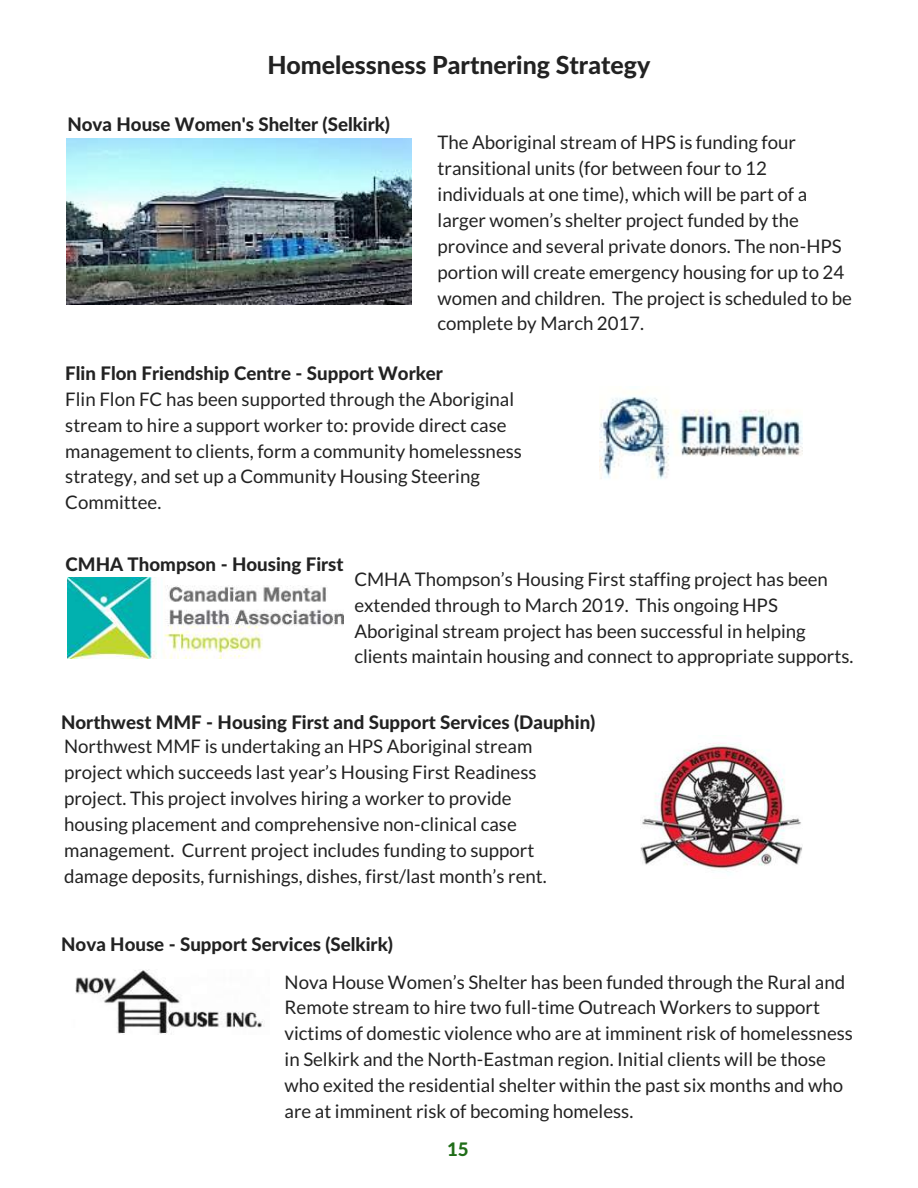
<style>
.page{position:relative;width:918px;height:1188px;background:#fff}
.page>*{position:absolute;margin:0;border:0;box-sizing:border-box;transform-origin:0 0}
.t1{font:800 24.9px "Lato";color:#222}
.t2{font:18.6px/26px "Lato";color:#222}
.t3{font:800 18.6px "Lato";color:#222}
.t4{font:800 18.6px "Lato";color:#206d18}
</style>
<div class="page">
<img style="left:66px;top:138px;width:346px;height:166px">
<img style="left:600px;top:397px;width:202px;height:82px">
<img style="left:68px;top:578px;width:275px;height:81px">
<img style="left:640px;top:743px;width:162px;height:129px">
<img style="left:75px;top:969px;width:190px;height:66px">
<h1 class="t1" style="left:267px;top:46px;width:384px">Homelessness Partnering Strategy</h1>
<p class="t3" style="left:67px;top:111px;width:324px">Nova House Women's Shelter (Selkirk)</p>
<p class="t2" style="left:438px;top:129px;width:416px">The Aboriginal stream of HPS is funding four transitional units (for between four to 12 individuals at one time), which will be part of a larger women’s shelter project funded by the province and several private donors. The non-HPS portion will create emergency housing for up to 24 women and children. The project is scheduled to be complete by March 2017.</p>
<p class="t3" style="left:65px;top:359px;width:379px">Flin Flon Friendship Centre ‐ Support Worker</p>
<p class="t2" style="left:65px;top:386px;width:458px">Flin Flon FC has been supported through the Aboriginal stream to hire a support worker to: provide direct case management to clients, form a community homelessness strategy, and set up a Community Housing Steering Committee.</p>
<p class="t3" style="left:66px;top:551px;width:279px">CMHA Thompson ‐ Housing First</p>
<p class="t2" style="left:354px;top:566px;width:501px">CMHA Thompson’s Housing First staffing project has been extended through to March 2019. This ongoing HPS Aboriginal stream project has been successful in helping clients maintain housing and connect to appropriate supports.</p>
<p class="t3" style="left:61px;top:708px;width:536px">Northwest MMF ‐ Housing First and Support Services (Dauphin)</p>
<p class="t2" style="left:64px;top:734px;width:484px">Northwest MMF is undertaking an HPS Aboriginal stream project which succeeds last year’s Housing First Readiness project. This project involves hiring a worker to provide housing placement and comprehensive non-clinical case management. Current project includes funding to support damage deposits, furnishings, dishes, first/last month’s rent.</p>
<p class="t3" style="left:61px;top:931px;width:333px">Nova House ‐ Support Services (Selkirk)</p>
<p class="t2" style="left:285px;top:969px;width:570px">Nova House Women’s Shelter has been funded through the Rural and Remote stream to hire two full-time Outreach Workers to support victims of domestic violence who are at imminent risk of homelessness in Selkirk and the North-Eastman region. Initial clients will be those who exited the residential shelter within the past six months and who are at imminent risk of becoming homeless.</p>
<p class="t4" style="left:447px;top:1135px;width:23px">15</p>
</div>
